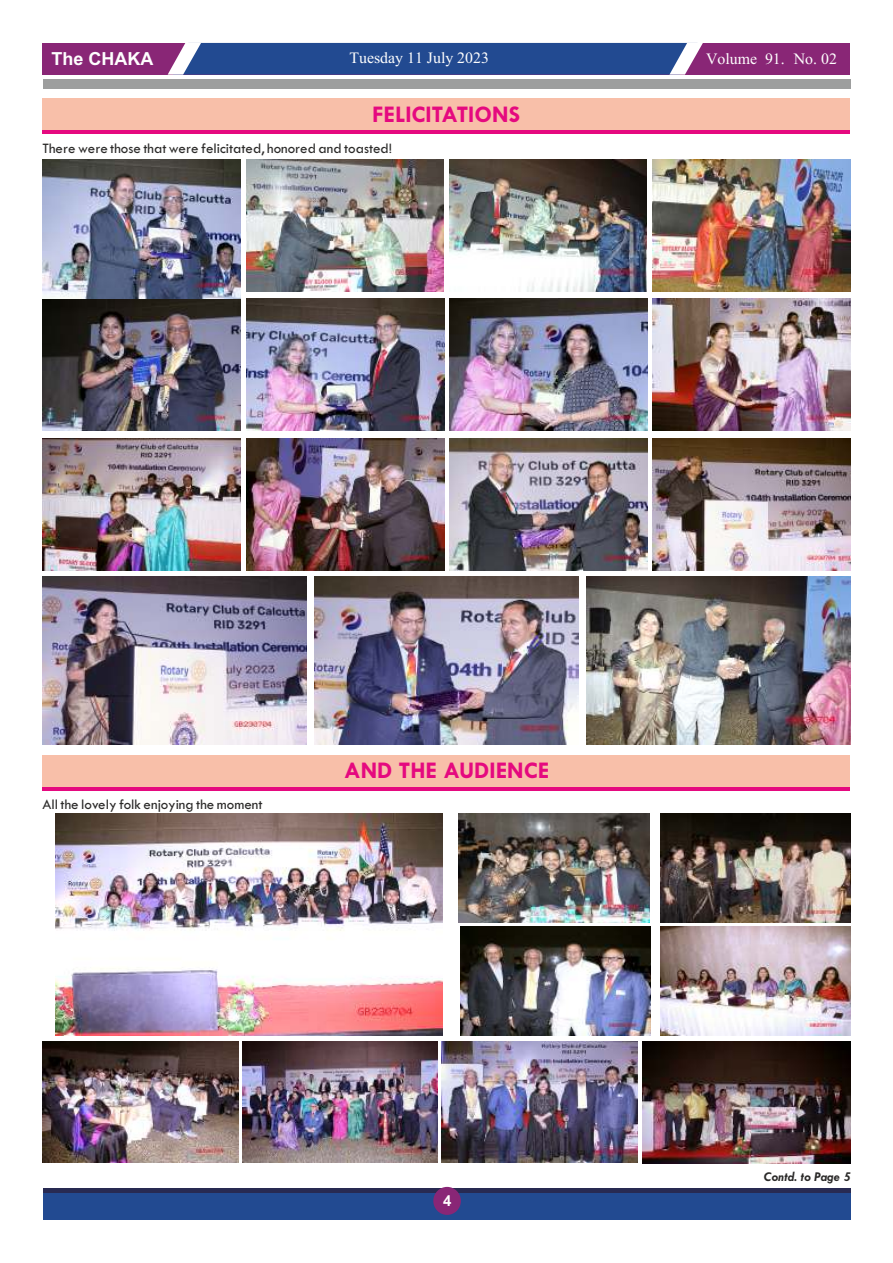
<style>
.page{position:relative;width:893px;height:1263px;background:#fff}
.page>*{position:absolute;margin:0;border:0;box-sizing:border-box;transform-origin:0 0}
.t1{font:24px "Angsana New";color:#fefefe}
.t2{font:700 24px "Tw Cen";color:#e5097f}
.t3{font:700 18px "Arial";color:#fefefe}
.t4{font:15px "Tw Cen";color:#2b2a29}
.t5{font:700 15px "Arial";color:#fefefe}
.t6{font:italic 700 13.5px "Tw Cen";color:#2b2a29}
</style>
<div class="page">
<div style="left:43px;top:1192px;width:807px;height:28px;background:#224a91"></div>
<hr style="left:43px;top:1188px;width:807px;height:4px;background:#282a52">
<div style="left:433px;top:1187px;width:28px;height:28px;background:#892676;border-radius:50%"></div>
<div style="left:42px;top:43px;width:808px;height:31px;background:#892676"></div>
<svg style="left:168px;top:43px;width:535px;height:32px;background:#335296"></svg>
<div style="left:43px;top:79px;width:807px;height:9px;background:#9d9e9e"></div>
<div style="left:43px;top:129px;width:807px;height:5px;background:#e5097f"></div>
<div style="left:43px;top:99px;width:807px;height:31px;background:#f8bfa9"></div>
<img style="left:246px;top:160px;width:198px;height:132px">
<img style="left:449px;top:160px;width:198px;height:132px">
<img style="left:653px;top:160px;width:197px;height:132px">
<img style="left:246px;top:299px;width:198px;height:132px">
<img style="left:450px;top:299px;width:197px;height:132px">
<img style="left:653px;top:299px;width:197px;height:132px">
<img style="left:43px;top:438px;width:197px;height:132px">
<img style="left:246px;top:438px;width:198px;height:132px">
<img style="left:450px;top:438px;width:197px;height:132px">
<img style="left:653px;top:438px;width:197px;height:132px">
<img style="left:43px;top:576px;width:263px;height:168px">
<img style="left:315px;top:576px;width:264px;height:168px">
<img style="left:587px;top:576px;width:263px;height:168px">
<img style="left:43px;top:160px;width:197px;height:271px">
<svg style="left:43px;top:786px;width:807px;height:5px;background:#e82d87"></svg>
<div style="left:43px;top:755px;width:807px;height:31px;background:#f8bfa9"></div>
<img style="left:56px;top:814px;width:386px;height:221px">
<img style="left:459px;top:814px;width:190px;height:109px">
<img style="left:660px;top:814px;width:190px;height:109px">
<img style="left:461px;top:926px;width:190px;height:109px">
<img style="left:660px;top:926px;width:190px;height:109px">
<img style="left:43px;top:1041px;width:195px;height:121px">
<img style="left:242px;top:1041px;width:196px;height:121px">
<img style="left:442px;top:1041px;width:195px;height:121px">
<img style="left:642px;top:1041px;width:208px;height:123px">
<p class="t3" style="left:51px;top:52px;width:103px">The CHAKA</p>
<h1 class="t1" style="left:349px;top:40px;width:141px">Tuesday 11 July 2023</h1>
<h1 class="t1" style="left:706px;top:42px;width:132px">Volume 91. No. 02</h1>
<h1 class="t2" style="left:372px;top:105px;width:150px">FELICITATIONS</h1>
<p class="t4" style="left:43px;top:142px;width:351px">There were those that were felicitated, honored and toasted!</p>
<p class="t4" style="left:43px;top:798px;width:222px">All the lovely folk enjoying the moment</p>
<h1 class="t2" style="left:344px;top:762px;width:207px">AND THE AUDIENCE</h1>
<p class="t5" style="left:443px;top:1195px;width:10px">4</p>
<p class="t6" style="left:764px;top:1172px;width:88px">Contd. to Page 5</p>
</div>
